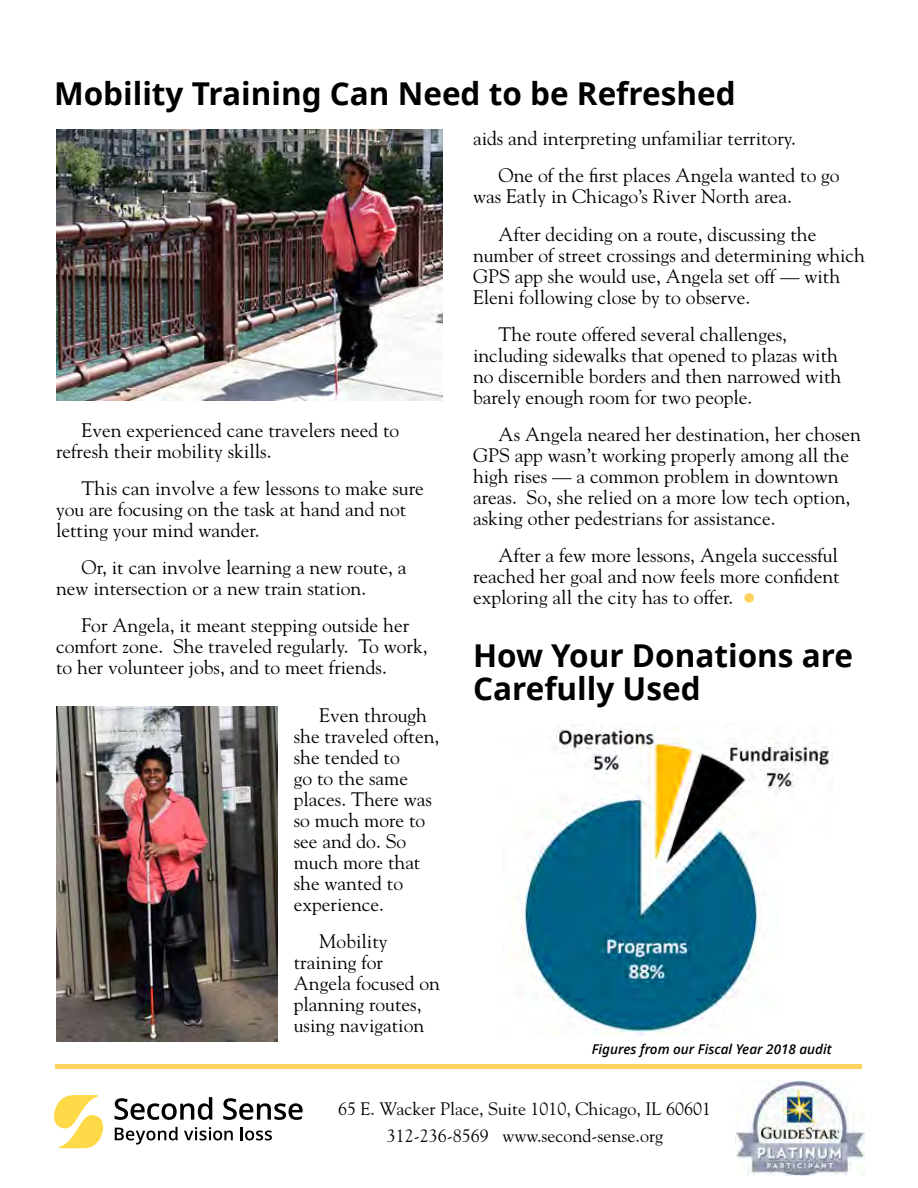
<style>
.page{position:relative;width:918px;height:1188px;background:#fff}
.page>*{position:absolute;margin:0;border:0;box-sizing:border-box;transform-origin:0 0}
.headline{font:700 31.5px/33px "Open Second Sans";color:#000}
.body_text{font:19.5px/21px "Goudy";color:#000}
.body_text-2{font:18px "Goudy";color:#000}
.body_text-3{font:italic 600 13.5px "Open Second Sans";color:#000}
.s1{color:#ffd15e}
</style>
<div class="page">
<hr style="left:56px;top:1064px;width:806px;height:4px;background:#ffd15e">
<svg style="left:115px;top:1097px;width:97px;height:23px"></svg>
<svg style="left:223px;top:1098px;width:80px;height:22px"></svg>
<svg style="left:115px;top:1127px;width:63px;height:18px"></svg>
<svg style="left:184px;top:1127px;width:49px;height:13px"></svg>
<svg style="left:241px;top:1127px;width:31px;height:13px"></svg>
<svg style="left:54px;top:1095px;width:50px;height:53px"></svg>
<img style="left:735px;top:1080px;width:130px;height:95px">
<img style="left:519px;top:723px;width:314px;height:312px">
<img style="left:56px;top:130px;width:387px;height:270px">
<img style="left:56px;top:706px;width:222px;height:335px">
<p class="headline" style="left:54px;top:76px;width:683px">Mobility Training Can Need to be Refreshed</p>
<p class="body_text" style="left:56px;top:419px;width:345px;text-indent:26px">Even experienced cane travelers need to refresh their mobility skills.</p>
<p class="body_text" style="left:56px;top:477px;width:369px;text-indent:26px">This can involve a few lessons to make sure you are focusing on the task at hand and not letting your mind wander.</p>
<p class="body_text" style="left:56px;top:557px;width:352px;text-indent:26px">Or, it can involve learning a new route, a new intersection or a new train station.</p>
<p class="body_text" style="left:56px;top:615px;width:373px;text-indent:26px">For Angela, it meant stepping outside her comfort zone. She traveled regularly. To work, to her volunteer jobs, and to meet friends.</p>
<p class="body_text" style="left:294px;top:704px;width:147px;text-indent:26px">Even through she traveled often, she tended to<br>go to the same places. There was so much more to see and do. So much more that she wanted to experience.</p>
<p class="body_text" style="left:294px;top:931px;width:148px;text-indent:26px">Mobility training for<br>Angela focused on planning routes, using navigation</p>
<p class="body_text" style="left:473px;top:128px;width:324px">aids and interpreting unfamiliar territory.</p>
<p class="body_text" style="left:473px;top:165px;width:368px;text-indent:26px">One of the first places Angela wanted to go was Eatly in Chicago’s River North area.</p>
<p class="body_text" style="left:473px;top:223px;width:394px;text-indent:26px">After deciding on a route, discussing the number of street crossings and determining which GPS app she would use, Angela set off — with Eleni following close by to observe.</p>
<p class="body_text" style="left:473px;top:323px;width:370px;text-indent:26px">The route offered several challenges, including sidewalks that opened to plazas with no discernible borders and then narrowed with barely enough room for two people.</p>
<p class="body_text" style="left:473px;top:423px;width:389px;text-indent:26px">As Angela neared her destination, her chosen GPS app wasn’t working properly among all the high rises — a common problem in downtown areas. So, she relied on a more low tech option, asking other pedestrians for assistance.</p>
<p class="body_text" style="left:473px;top:545px;width:368px;text-align:justify;text-indent:26px">After a few more lessons, Angela successful reached her goal and now feels more confident exploring all the city has to offer. <span class="s1">●</span></p>
<p class="headline" style="left:473px;top:638px;width:382px">How Your Donations are<br>Carefully Used</p>
<p class="body_text-3" style="left:592px;top:1040px;width:242px">Figures from our Fiscal Year 2018 audit</p>
<p class="body_text-2" style="left:338px;top:1098px;width:374px">65 E. Wacker Place, Suite 1010, Chicago, IL 60601</p>
<p class="body_text-2" style="left:387px;top:1125px;width:278px">312-236-8569 www.second-sense.org</p>
</div>
